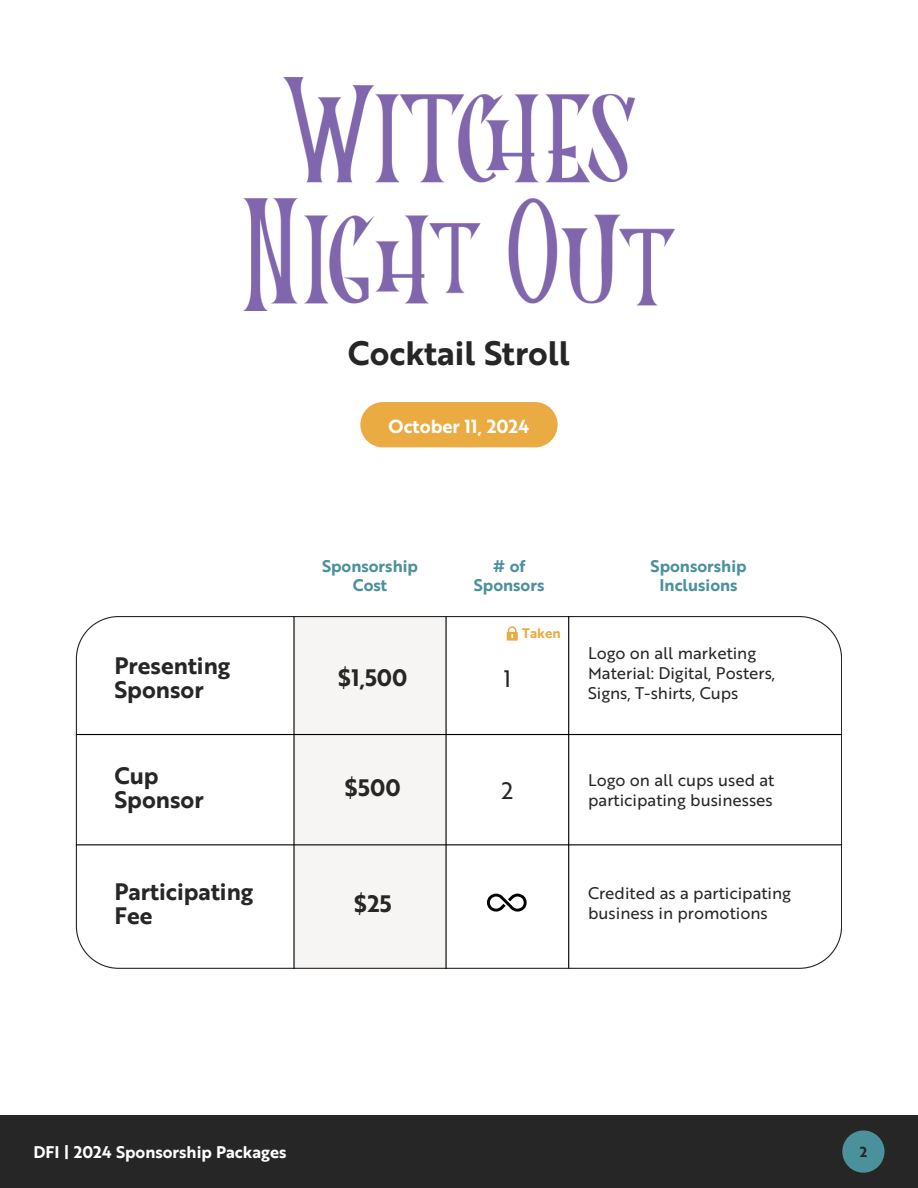
<style>
.page{position:relative;width:918px;height:1188px;background:#fff}
.page>*{position:absolute;margin:0;border:0;box-sizing:border-box;transform-origin:0 0}
.t1{font:33px "Brother 1816 Bold";color:#262626}
.t2{font:23.25px/23.7px "Brother 1816 Bold";color:#262626}
.t3{font:23.25px "Brother 1816 Regular";color:#262626}
.t4{font:18.45px "Brother 1816 Bold";color:#fff}
.t5{font:16.5px/19.6px "Brother 1816 Regular";color:#262626}
.t6{font:16.5px/19.2px "Brother 1816 Bold";color:#4b919c;text-align:center}
.t7{font:16.5px "Brother 1816 Bold";color:#fff}
.t8{font:14.25px "Brother 1816 Bold";color:#262626}
.t9{font:13.5px "Brother 1816 Bold";color:#eaab42}
</style>
<div class="page">
<svg style="left:76px;top:616px;width:766px;height:353px"></svg>
<div style="left:360px;top:402px;width:198px;height:45px;background:#eaab42;border-radius:23px"></div>
<hr style="left:293px;top:617px;width:2px;height:352px;background:#000">
<hr style="left:445px;top:617px;width:2px;height:352px;background:#000">
<hr style="left:76px;top:734px;width:766px;height:1px;background:#000">
<hr style="left:76px;top:844px;width:766px;height:1px;background:#000">
<hr style="left:568px;top:616px;width:1px;height:352px;background:#000">
<svg style="left:486px;top:894px;width:42px;height:18px"></svg>
<img style="left:243px;top:78px;width:431px;height:233px">
<div style="left:0;top:1115px;width:918px;height:73px;background:#262626"></div>
<div style="left:842px;top:1130px;width:43px;height:43px;background:#4b919c;border-radius:50%"></div>
<svg style="left:507px;top:626px;width:11px;height:15px"></svg>
<h3 class="t2" style="left:114px;top:653px;width:117px">Presenting<br>Sponsor</h3>
<h4 class="t2" style="left:114px;top:763px;width:91px">Cup<br>Sponsor</h4>
<h2 class="t2" style="left:114px;top:879px;width:140px">Participating<br>Fee</h2>
<h4 class="t1" style="left:348px;top:329px;width:224px">Cocktail Stroll</h4>
<h4 class="t4" style="left:389px;top:413px;width:142px">October 11, 2024</h4>
<h2 class="t6" style="left:322px;top:556px;width:97px">Sponsorship<br>Cost</h2>
<p class="t6" style="left:651px;top:556px;width:97px">Sponsorship<br>Inclusions</p>
<h2 class="t6" style="left:474px;top:556px;width:72px"># of<br>Sponsors</h2>
<h5 class="t9" style="left:522px;top:624px;width:40px">Taken</h5>
<p class="t2" style="left:337px;top:665px;width:71px">$1,500</p>
<h5 class="t3" style="left:503px;top:661px;width:9px">1</h5>
<h1 class="t5" style="left:588px;top:643px;width:189px">Logo on all marketing<br>Material: Digital, Posters,<br>Signs, T-shirts, Cups</h1>
<p class="t2" style="left:344px;top:774px;width:58px">$500</p>
<p class="t3" style="left:501px;top:774px;width:13px">2</p>
<h2 class="t5" style="left:588px;top:769px;width:188px">Logo on all cups used at participating businesses</h2>
<h5 class="t2" style="left:353px;top:890px;width:39px">$25</h5>
<h2 class="t5" style="left:588px;top:882px;width:204px">Credited as a participating business in promotions</h2>
<h2 class="t7" style="left:33px;top:1140px;width:255px">DFI | 2024 Sponsorship Packages</h2>
<p class="t8" style="left:860px;top:1142px;width:9px">2</p>
</div>
